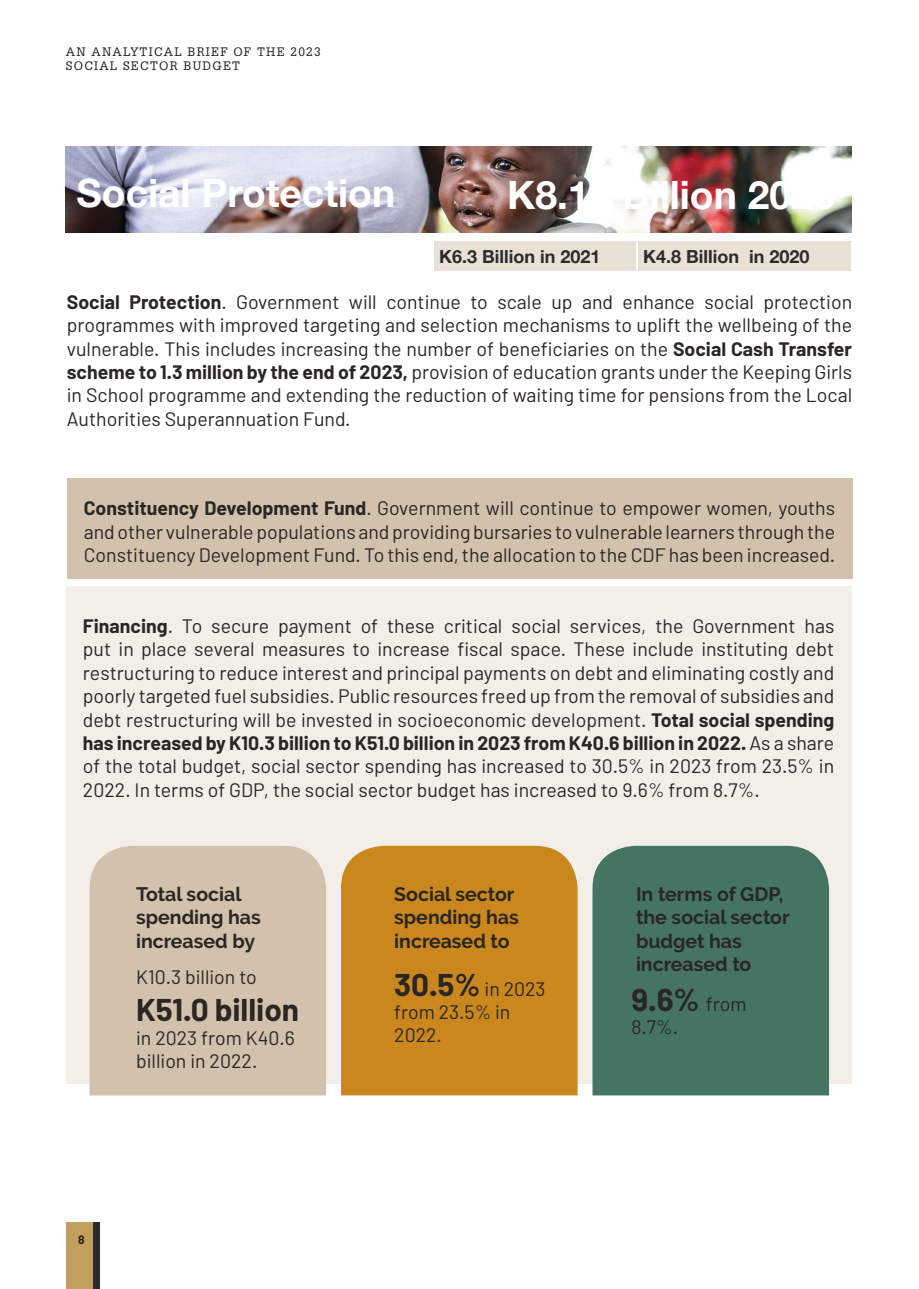
<style>
.page{position:relative;width:919px;height:1289px;background:#fff}
.page>*{position:absolute;margin:0;border:0;box-sizing:border-box;transform-origin:0 0}
.t1{font:700 39px "Helvetica Neue";color:#fff}
.t2{font:700 31.5px "Barlow";color:#2a2623}
.t3{font:19.5px/23.4px "Barlow";color:#2a2623;text-align:justify}
.t4{font:700 19.5px/23.4px "Raleway";color:#2a2623}
.t5{font:700 18px "Helvetica Neue";color:#2b2c2b}
.t6{font:12px/14.4px "AG Gloria C";letter-spacing:.1em;color:#231f20}
.t7{font:700 12px "Barlow";color:#231f20}
.s1{font-weight:700}
.s2{font-weight:700;font-size:31.5px}
.s3{font-weight:400;font-size:19.5px}
</style>
<div class="page">
<img style="left:66px;top:147px;width:785px;height:86px">
<div style="left:638px;top:241px;width:213px;height:29px;background:#e9e1d6"></div>
<div style="left:434px;top:241px;width:202px;height:29px;background:#e9e1d6"></div>
<div style="left:67px;top:478px;width:785px;height:101px;background:#d1c1ad"></div>
<div style="left:66px;top:586px;width:785px;height:497px;background:#f3eee8"></div>
<div style="left:90px;top:845px;width:236px;height:250px;background:#d1c1ad"></div>
<div style="left:341px;top:845px;width:236px;height:250px;background:#ca871e"></div>
<div style="left:592px;top:845px;width:237px;height:250px;background:#457461"></div>
<div style="left:74px;top:1222px;width:26px;height:66px;background:#2b2c2b"></div>
<div style="left:67px;top:1222px;width:26px;height:66px;background:#c1a05e"></div>
<p class="t6" style="left:66px;top:44px;width:256px">AN ANALYTICAL BRIEF OF THE 2023<br>SOCIAL SECTOR BUDGET</p>
<h1 class="t1" style="left:76px;top:163px;width:320px">Social Protection</h1>
<h1 class="t1" style="left:507px;top:164px;width:329px">K8.13 Billion 2023</h1>
<p class="t5" style="left:439px;top:242px;width:163px">K6.3 Billion in 2021</p>
<p class="t5" style="left:643px;top:242px;width:168px">K4.8 Billion in 2020</p>
<p class="t3" style="left:67px;top:289px;width:786px"><span class="s1">Social Protection</span>. Government will continue to scale up and enhance social protection programmes with improved targeting and selection mechanisms to uplift the wellbeing of the vulnerable. This includes increasing the number of beneficiaries on the <span class="s1">Social Cash Transfer scheme to 1.3 million by the end of 2023,</span> provision of education grants under the Keeping Girls in School programme and extending the reduction of waiting time for pensions from the Local Authorities Superannuation Fund.</p>
<p class="t3" style="left:84px;top:496px;width:752px"><span class="s1">Constituency Development Fund</span>. Government will continue to empower women, youths and other vulnerable populations and providing bursaries to vulnerable learners through the Constituency Development Fund. To this end, the allocation to the CDF has been increased.</p>
<p class="t3" style="left:83px;top:613px;width:752px"><span class="s1">Financing</span>. To secure payment of these critical social services, the Government has put in place several measures to increase fiscal space. These include instituting debt restructuring to reduce interest and principal payments on debt and eliminating costly and poorly targeted fuel subsidies. Public resources freed up from the removal of subsidies and debt restructuring will be invested in socioeconomic development. <span class="s1">Total social spending has increased by K10.3 billion to K51.0 billion in 2023 from K40.6 billion in 2022.</span> As a share of the total budget, social sector spending has increased to 30.5% in 2023 from 23.5% in 2022. In terms of GDP, the social sector budget has increased to 9.6% from 8.7%.</p>
<p class="t4" style="left:136px;top:882px;width:126px">Total social spending has increased by</p>
<p class="t4" style="left:394px;top:882px;width:126px">Social sector spending has increased to</p>
<p class="t4" style="left:636px;top:882px;width:155px">In terms of GDP, the social sector budget has increased to</p>
<p class="t3" style="left:136px;top:964px;width:122px">K10.3 billion to</p>
<h2 class="t2" style="left:136px;top:990px;width:164px">K51.0 billion</h2>
<p class="t3" style="left:136px;top:1025px;width:160px">in 2023 from K40.6 billion in 2022.</p>
<p class="t3" style="left:394px;top:976px;width:153px;text-align:left"><span class="s2">30.5%</span> in 2023 from 23.5% in<br>2022.</p>
<h2 class="t2" style="left:631px;top:979px;width:117px">9.6% <span class="s3">from</span></h2>
<p class="t3" style="left:631px;top:1014px;width:48px">8.7%.</p>
<p class="t7" style="left:78px;top:1231px;width:8px">8</p>
</div>
